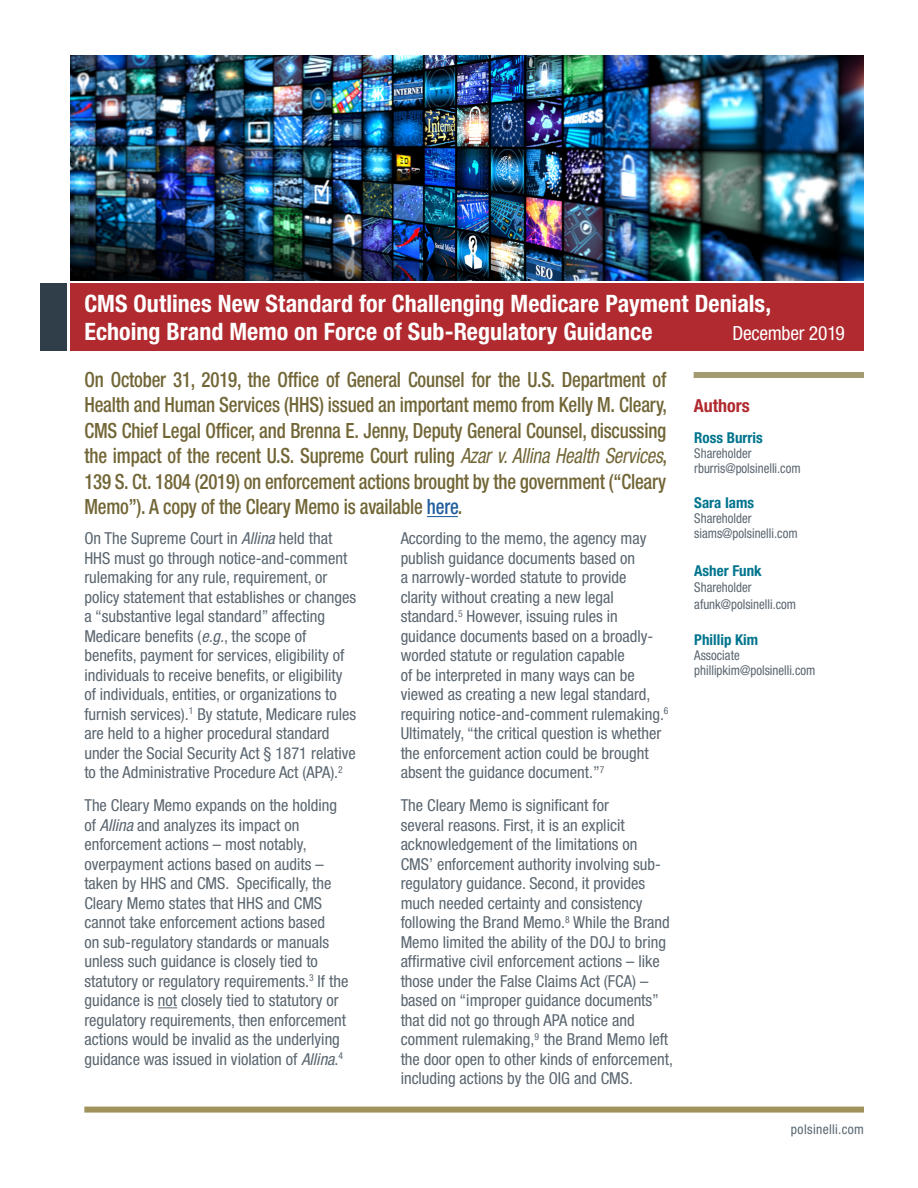
<style>
.page{position:relative;width:918px;height:1188px;background:#fff}
.page>*{position:absolute;margin:0;border:0;box-sizing:border-box;transform-origin:0 0}
.t1{font:700 condensed 24px/28.5px "Helvetica Neue LT Std";color:#fff}
.t2{font:500 condensed 21px/25.5px "Helvetica Neue LT Std";letter-spacing:-.01em;color:#726637;text-align:justify;scale:.9 1}
.t3{font:condensed 19.5px "Helvetica Neue LT Std";letter-spacing:-.015em;color:#fff}
.t4{font:700 condensed 18px "Helvetica Neue LT Std";color:#b02a2f}
.t5{font:condensed 16.5px/19.5px "Helvetica Neue LT Std";color:#5b6670}
.t6{font:700 condensed 15px "Helvetica Neue LT Std";color:#00748d}
.t7{font:condensed 13.5px/15px "Helvetica Neue LT Std";color:#5b6670;scale:.95 1}
.t8{font:condensed 13.5px "Helvetica Neue LT Std";letter-spacing:.025em;color:#596670}
.s1{font-weight:400;font-style:italic}
.s2{color:#215e9e}
.s3{font-style:italic}
</style>
<div class="page">
<div style="left:694px;top:372px;width:170px;height:6px;background:#a49b72"></div>
<svg style="left:158px;top:1007px;width:19px;height:1px"></svg>
<div style="left:84px;top:1107px;width:780px;height:6px;background:#9f925d"></div>
<img style="left:71px;top:56px;width:793px;height:224px">
<div style="left:40px;top:284px;width:28px;height:67px;background:#303e49"></div>
<div style="left:71px;top:284px;width:793px;height:67px;background:#b02a2f"></div>
<hr style="left:427px;top:516px;width:31px;height:1px;background:#215e9e">
<h1 class="t1" style="left:84px;top:288px;width:688px">CMS Outlines New Standard for Challenging Medicare Payment Denials,<br>Echoing Brand Memo on Force of Sub-Regulatory Guidance</h1>
<p class="t3" style="left:732px;top:322px;width:114px">December 2019</p>
<p class="t2" style="left:84px;top:367px;width:649px">On October 31, 2019, the Office of General Counsel for the U.S. Department of Health and Human Services (HHS) issued an important memo from Kelly M. Cleary, CMS Chief Legal Officer, and Brenna E. Jenny, Deputy General Counsel, discussing the impact of the recent U.S. Supreme Court ruling <span class="s1">Azar v. Allina Health Services</span>, 139 S. Ct. 1804 (2019) on enforcement actions brought by the government (“Cleary Memo”). A copy of the Cleary Memo is available <span class="s2">here</span>.</p>
<p class="t5" style="left:84px;top:529px;width:273px">On The Supreme Court in <span class="s3">Allina</span> held that HHS must go through notice-and-comment rulemaking for any rule, requirement, or policy statement that establishes or changes a “substantive legal standard” affecting Medicare benefits (<span class="s3">e.g.</span>, the scope of benefits, payment for services, eligibility of individuals to receive benefits, or eligibility of individuals, entities, or organizations to furnish services).<sup>1</sup> By statute, Medicare rules are held to a higher procedural standard under the Social Security Act § 1871 relative to the Administrative Procedure Act (APA).<sup>2</sup></p>
<p class="t5" style="left:84px;top:796px;width:266px">The Cleary Memo expands on the holding of <span class="s3">Allina</span> and analyzes its impact on enforcement actions – most notably, overpayment actions based on audits – taken by HHS and CMS. Specifically, the Cleary Memo states that HHS and CMS cannot take enforcement actions based<br>on sub-regulatory standards or manuals unless such guidance is closely tied to statutory or regulatory requirements.<sup>3</sup> If the guidance is not closely tied to statutory or regulatory requirements, then enforcement actions would be invalid as the underlying guidance was issued in violation of <span class="s3">Allina</span>.<sup>4</sup></p>
<p class="t5" style="left:401px;top:529px;width:269px">According to the memo, the agency may publish guidance documents based on<br>a narrowly-worded statute to provide<br>clarity without creating a new legal standard.<sup>5</sup> However, issuing rules in guidance documents based on a broadly&shy;worded statute or regulation capable<br>of be interpreted in many ways can be viewed as creating a new legal standard, requiring notice-and-comment rulemaking.<sup>6<br></sup>Ultimately, “the critical question is whether the enforcement action could be brought absent the guidance document.”<sup>7</sup></p>
<p class="t5" style="left:401px;top:796px;width:274px">The Cleary Memo is significant for<br>several reasons. First, it is an explicit acknowledgement of the limitations on CMS’ enforcement authority involving sub&shy;regulatory guidance. Second, it provides much needed certainty and consistency following the Brand Memo.<sup>8</sup> While the Brand Memo limited the ability of the DOJ to bring affirmative civil enforcement actions – like those under the False Claims Act (FCA) – based on “improper guidance documents” that did not go through APA notice and comment rulemaking,<sup>9</sup> the Brand Memo left the door open to other kinds of enforcement, including actions by the OIG and CMS.</p>
<p class="t4" style="left:694px;top:394px;width:58px">Authors</p>
<p class="t6" style="left:694px;top:428px;width:70px">Ross Burris</p>
<p class="t7" style="left:694px;top:445px;width:114px">Shareholder rburris@polsinelli.com</p>
<p class="t6" style="left:694px;top:494px;width:61px">Sara Iams</p>
<p class="t7" style="left:694px;top:511px;width:110px">Shareholder siams@polsinelli.com</p>
<p class="t6" style="left:694px;top:562px;width:69px">Asher Funk</p>
<p class="t7" style="left:694px;top:579px;width:109px;line-height:16.2px">Shareholder afunk@polsinelli.com</p>
<p class="t6" style="left:694px;top:631px;width:65px">Phillip Kim</p>
<p class="t7" style="left:694px;top:648px;width:129px">Associate phillipkim@polsinelli.com</p>
<p class="t8" style="left:791px;top:1121px;width:75px">polsinelli.com</p>
</div>
